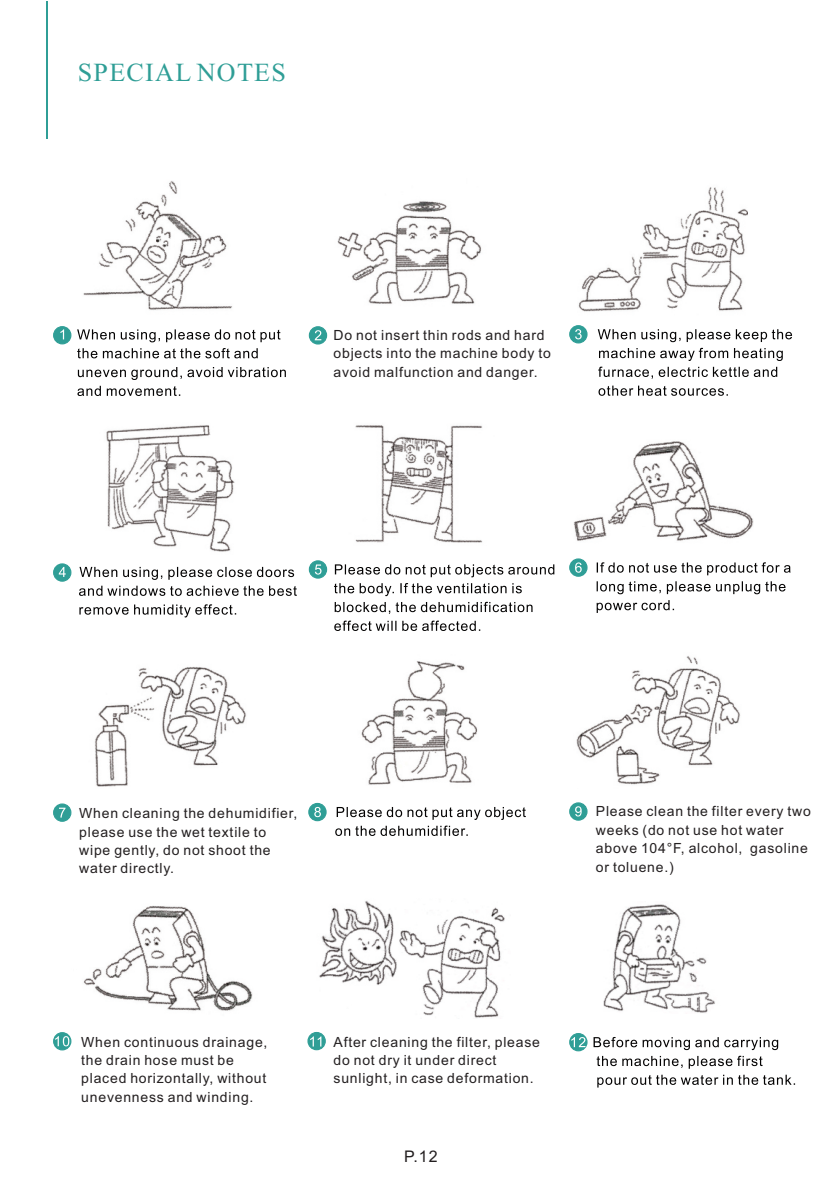
<style>
.page{position:relative;width:840px;height:1191px;background:#fff}
.page>*{position:absolute;margin:0;border:0;box-sizing:border-box;transform-origin:0 0}
.t1{font:26px "Times New Roman";letter-spacing:.05em;color:#2f9e96}
.t2{font:16px "Arial";color:#231f20}
.t3{font:14px/18.4px "Arial";letter-spacing:.055em;color:#231f20}
</style>
<div class="page">
<hr style="left:46px;top:2px;width:2px;height:137px;background:#2f9e96">
<img style="left:83px;top:181px;width:149px;height:129px">
<img style="left:337px;top:201px;width:145px;height:103px">
<img style="left:578px;top:187px;width:169px;height:125px">
<img style="left:355px;top:425px;width:128px;height:118px">
<img style="left:572px;top:441px;width:181px;height:125px">
<img style="left:95px;top:667px;width:151px;height:120px">
<img style="left:361px;top:661px;width:117px;height:124px">
<img style="left:576px;top:656px;width:165px;height:129px">
<img style="left:83px;top:906px;width:170px;height:105px">
<img style="left:319px;top:901px;width:186px;height:117px">
<img style="left:603px;top:904px;width:112px;height:109px">
<img style="left:106px;top:425px;width:129px;height:127px">
<div style="left:309px;top:327px;width:17px;height:17px;background:#2f9e96;border-radius:50%"></div>
<div style="left:308px;top:326px;width:19px;height:18px;border:1px solid #2f9e96;border-radius:50%"></div>
<div style="left:54px;top:327px;width:17px;height:17px;background:#2f9e96;border-radius:50%"></div>
<div style="left:53px;top:326px;width:18px;height:18px;border:1px solid #2f9e96;border-radius:50%"></div>
<svg style="left:60px;top:329px;width:4px;height:10px"></svg>
<svg style="left:77px;top:329px;width:209px;height:67px"></svg>
<svg style="left:314px;top:330px;width:7px;height:10px"></svg>
<div style="left:569px;top:326px;width:17px;height:17px;background:#2f9e96;border-radius:50%"></div>
<div style="left:569px;top:325px;width:18px;height:18px;border:1px solid #2f9e96;border-radius:50%"></div>
<svg style="left:575px;top:329px;width:6px;height:10px"></svg>
<svg style="left:597px;top:329px;width:194px;height:67px"></svg>
<div style="left:54px;top:564px;width:17px;height:17px;background:#2f9e96;border-radius:50%"></div>
<div style="left:53px;top:563px;width:18px;height:19px;border:1px solid #2f9e96;border-radius:50%"></div>
<svg style="left:59px;top:567px;width:7px;height:10px"></svg>
<svg style="left:79px;top:567px;width:218px;height:50px"></svg>
<div style="left:309px;top:561px;width:17px;height:17px;background:#2f9e96;border-radius:50%"></div>
<div style="left:308px;top:560px;width:19px;height:18px;border:1px solid #2f9e96;border-radius:50%"></div>
<svg style="left:315px;top:564px;width:6px;height:10px"></svg>
<svg style="left:334px;top:564px;width:220px;height:67px"></svg>
<div style="left:569px;top:559px;width:17px;height:17px;background:#2f9e96;border-radius:50%"></div>
<div style="left:569px;top:558px;width:18px;height:19px;border:1px solid #2f9e96;border-radius:50%"></div>
<svg style="left:575px;top:562px;width:6px;height:10px"></svg>
<svg style="left:596px;top:562px;width:194px;height:51px"></svg>
<div style="left:54px;top:804px;width:17px;height:17px;background:#2f9e96;border-radius:50%"></div>
<div style="left:53px;top:803px;width:18px;height:19px;border:1px solid #2f9e96;border-radius:50%"></div>
<svg style="left:59px;top:807px;width:6px;height:10px"></svg>
<div style="left:308px;top:803px;width:18px;height:17px;background:#2f9e96;border-radius:50%"></div>
<div style="left:308px;top:803px;width:18px;height:18px;border:1px solid #2f9e96;border-radius:50%"></div>
<svg style="left:314px;top:807px;width:7px;height:10px"></svg>
<svg style="left:335px;top:807px;width:190px;height:29px"></svg>
<div style="left:569px;top:803px;width:17px;height:17px;background:#2f9e96;border-radius:50%"></div>
<div style="left:569px;top:802px;width:18px;height:18px;border:1px solid #2f9e96;border-radius:50%"></div>
<svg style="left:575px;top:806px;width:6px;height:10px"></svg>
<div style="left:54px;top:1032px;width:17px;height:18px;background:#2f9e96;border-radius:50%"></div>
<div style="left:53px;top:1032px;width:18px;height:18px;border:1px solid #2f9e96;border-radius:50%"></div>
<svg style="left:55px;top:1036px;width:14px;height:10px"></svg>
<svg style="left:308px;top:1032px;width:17px;height:17px"></svg>
<div style="left:307px;top:1032px;width:18px;height:18px;border:1px solid #2f9e96;border-radius:50%"></div>
<svg style="left:310px;top:1036px;width:11px;height:10px"></svg>
<svg style="left:569px;top:1033px;width:17px;height:17px"></svg>
<div style="left:569px;top:1033px;width:18px;height:18px;border:1px solid #2f9e96;border-radius:50%"></div>
<svg style="left:571px;top:1037px;width:14px;height:10px"></svg>
<svg style="left:593px;top:1037px;width:201px;height:50px"></svg>
<h1 class="t1" style="left:78px;top:63px;width:209px">SPECIAL NOTES</h1>
<p class="t3" style="left:333px;top:327px;width:219px">Do not insert thin rods and hard objects into the machine body to avoid malfunction and danger.</p>
<p class="t3" style="left:79px;top:805px;width:219px">When cleaning the dehumidifier, please use the wet textile to wipe gently, do not shoot the water directly.</p>
<p class="t3" style="left:595px;top:803px;width:216px">Please clean the filter every two weeks (do not use hot water above 104°F, alcohol, gasoline or toluene.)</p>
<p class="t3" style="left:81px;top:1033px;width:188px">When continuous drainage, the drain hose must be placed horizontally, without unevenness and winding.</p>
<p class="t3" style="left:333px;top:1033px;width:208px">After cleaning the filter, please do not dry it under direct sunlight, in case deformation.</p>
<p class="t2" style="left:404px;top:1150px;width:35px">P.12</p>
</div>
